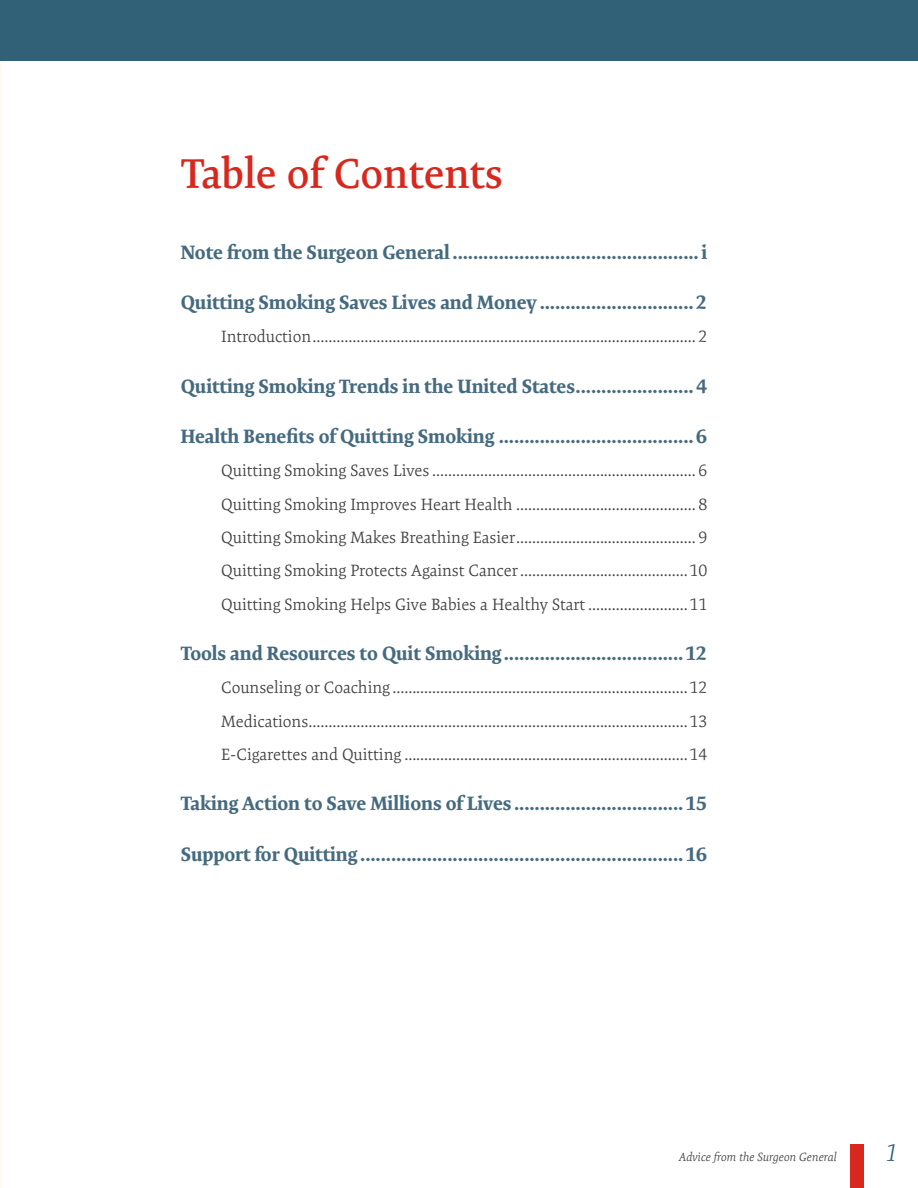
<style>
.page{position:relative;width:918px;height:1188px;background:#fff}
.page>*{position:absolute;margin:0;border:0;box-sizing:border-box;transform-origin:0 0}
.t1{font:600 42px "Expo Serif Pro";letter-spacing:-.005em;color:#d8281e}
.t2{font:italic 300 24px "Expo Serif Pro";color:#306176}
.t3{font:700 19.5px "Expo Serif Pro";letter-spacing:-.005em;color:#456a7f}
.t4{font:300 16.5px "Expo Serif Pro";letter-spacing:-.005em;color:#3e3e3f}
.t5{font:italic 300 12px "Expo Serif Pro";color:#3e3e3f}
</style>
<div class="page">
<div style="left:0;top:0;width:918px;height:61px;background:#306176"></div>
<div style="left:850px;top:1144px;width:14px;height:44px;background:#d8281e"></div>
<h2 class="t1" style="left:181px;top:148px;width:324px">Table of Contents</h2>
<p class="t3" style="left:181px;top:240px;width:528px">Note from the Surgeon General................................................i</p>
<p class="t3" style="left:181px;top:290px;width:528px">Quitting Smoking Saves Lives and Money ..............................2</p>
<p class="t4" style="left:221px;top:327px;width:487px">Introduction................................................................................................ 2</p>
<p class="t3" style="left:181px;top:374px;width:528px">Quitting Smoking Trends in the United States.......................4</p>
<p class="t3" style="left:181px;top:424px;width:528px">Health Benefits of Quitting Smoking ......................................6</p>
<p class="t4" style="left:221px;top:461px;width:487px">Quitting Smoking Saves Lives .................................................................. 6</p>
<p class="t4" style="left:221px;top:494px;width:488px">Quitting Smoking Improves Heart Health ............................................. 8</p>
<p class="t4" style="left:221px;top:528px;width:488px">Quitting Smoking Makes Breathing Easier............................................. 9</p>
<p class="t4" style="left:221px;top:561px;width:488px">Quitting Smoking Protects Against Cancer..........................................10</p>
<p class="t4" style="left:221px;top:594px;width:488px">Quitting Smoking Helps Give Babies a Healthy Start .........................11</p>
<p class="t3" style="left:181px;top:641px;width:528px">Tools and Resources to Quit Smoking...................................12</p>
<p class="t4" style="left:221px;top:678px;width:488px">Counseling or Coaching ..........................................................................12</p>
<p class="t4" style="left:221px;top:711px;width:488px">Medications...............................................................................................13</p>
<p class="t4" style="left:221px;top:745px;width:488px">E-Cigarettes and Quitting .......................................................................14</p>
<p class="t3" style="left:181px;top:791px;width:528px">Taking Action to Save Millions of Lives .................................15</p>
<p class="t3" style="left:181px;top:842px;width:528px">Support for Quitting ...............................................................16</p>
<p class="t5" style="left:680px;top:1150px;width:159px">Advice from the Surgeon General</p>
<h2 class="t2" style="left:886px;top:1139px;width:14px">1</h2>
</div>
